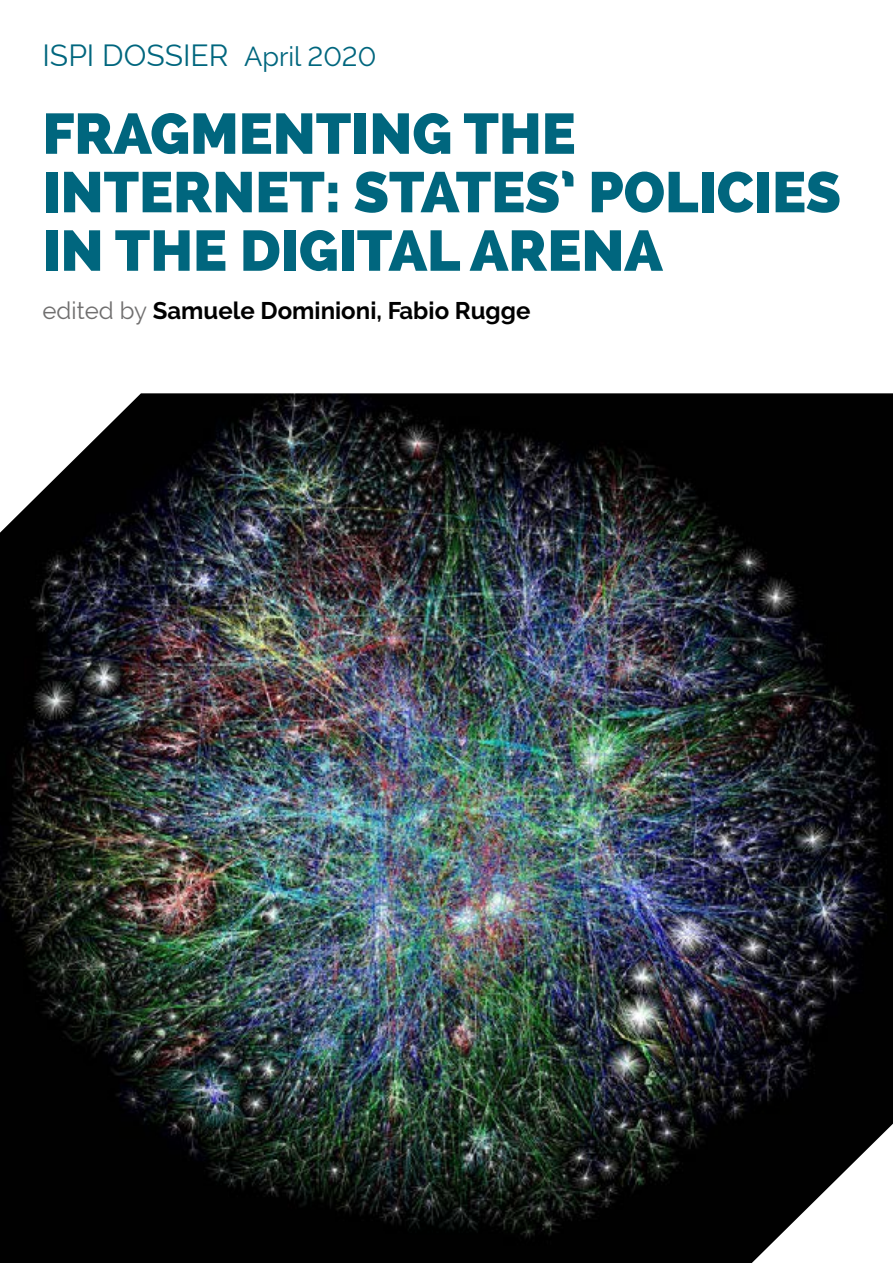
<style>
.page{position:relative;width:893px;height:1263px;background:#fff}
.page>*{position:absolute;margin:0;border:0;box-sizing:border-box;transform-origin:0 0}
.t1{font:800 57px/58.5px "Raleway";color:#00667e}
.t2{font:30px "Raleway";color:#00667e}
.t3{font:700 24px "Raleway";color:#000}
.s1{font-size:27px}
.s2{font-weight:400;color:#706f6f}
</style>
<div class="page">
<img style="left:0;top:393px;width:893px;height:870px">
<p class="t2" style="left:43px;top:38px;width:335px">ISPI DOSSIER <span class="s1">April 2020</span></p>
<p class="t1" style="left:43px;top:105px;width:800px">FRAGMENTING THE<br>INTERNET: STATES’ POLICIES<br>IN THE DIGITAL ARENA</p>
<p class="t3" style="left:43px;top:297px;width:489px"><span class="s2">edited by</span> Samuele Dominioni, Fabio Rugge</p>
</div>
